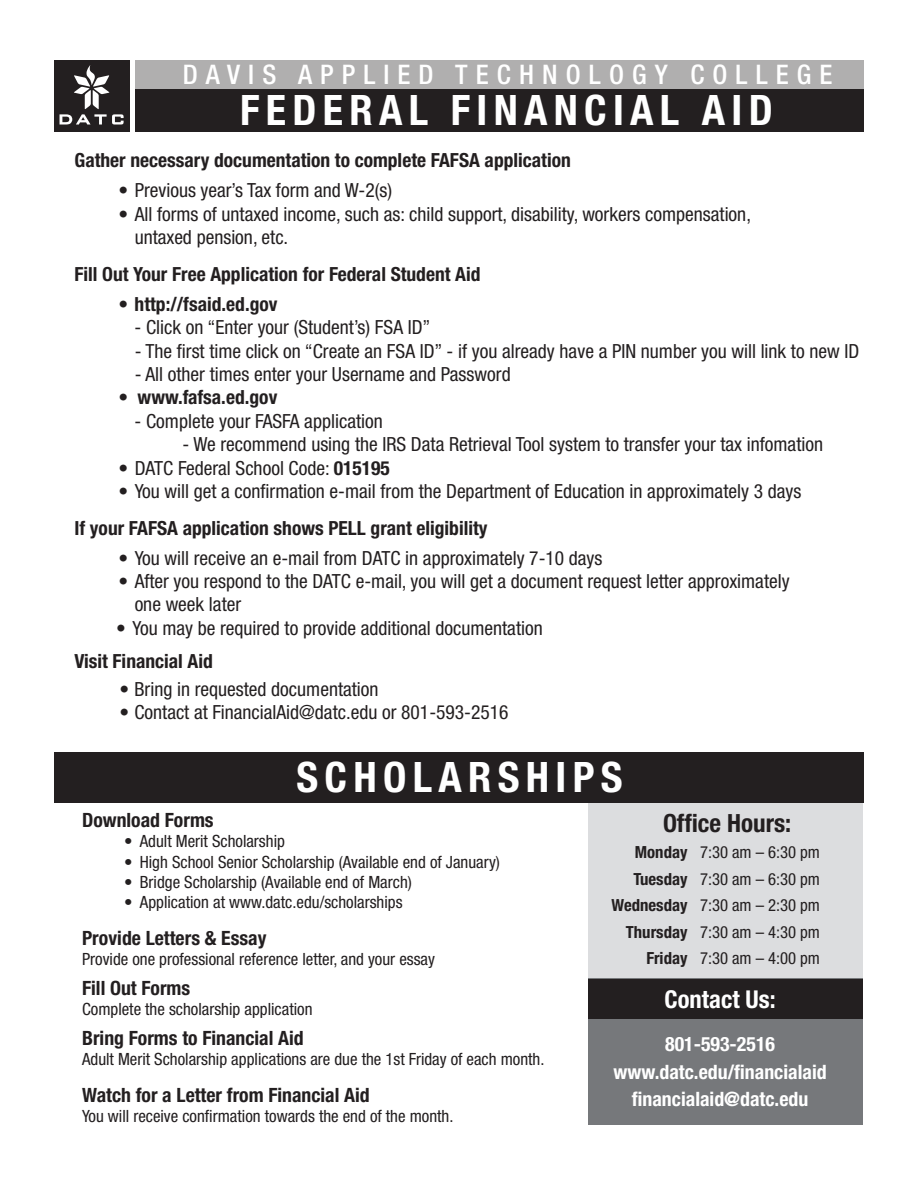
<style>
.page{position:relative;width:918px;height:1188px;background:#fff}
.page>*{position:absolute;margin:0;border:0;box-sizing:border-box;transform-origin:0 0}
.t1{font:700 condensed 42px "Helvetica Neue";letter-spacing:.15em;color:#fff}
.t2{font:500 condensed 27px "Helvetica Neue";letter-spacing:.3em;color:#fff}
.sub{font:700 condensed 25.05px "Helvetica Neue";color:#231f20}
.t3{font:700 condensed 24.6px "Helvetica Neue";color:#fff}
.sub-2{font:700 condensed 19.8px "Helvetica Neue";color:#fff}
.sub-3{font:700 condensed 19.65px "Helvetica Neue";color:#231f20}
.bullet{font:condensed 19.5px/23.4px "Helvetica Neue";color:#231f20}
.sub-4{font:700 condensed 19.5px "Helvetica Neue";color:#231f20}
.bullet-2{font:700 condensed 19.5px "Helvetica Neue";color:#231f20}
.bullet-3{font:condensed 16.95px "Helvetica Neue";color:#231f20}
.sub-5{font:condensed 16.95px "Helvetica Neue";color:#231f20}
.sub-6{font:condensed 16.8px "Helvetica Neue";color:#231f20}
.s1{font-weight:400}
.s2{font-weight:700}
</style>
<div class="page">
<div style="left:135px;top:60px;width:729px;height:52px;background:#b0afaf"></div>
<div style="left:589px;top:762px;width:274px;height:333px;background:#dcdddf"></div>
<div style="left:589px;top:979px;width:274px;height:146px;background:#76787b"></div>
<div style="left:135px;top:89px;width:729px;height:42px;background:#231f20"></div>
<div style="left:54px;top:752px;width:810px;height:51px;background:#231f20"></div>
<div style="left:589px;top:979px;width:274px;height:39px;background:#231f20"></div>
<div style="left:54px;top:60px;width:75px;height:71px;background:#231f20"></div>
<svg style="left:60px;top:65px;width:64px;height:60px"></svg>
<p class="t2" style="left:183px;top:58px;width:651px">DAVIS APPLIED TECHNOLOGY COLLEGE</p>
<p class="t1" style="left:240px;top:85px;width:534px">FEDERAL FINANCIAL AID</p>
<p class="sub-4" style="left:75px;top:149px;width:498px">Gather necessary documentation to complete FAFSA application</p>
<p class="bullet" style="left:119px;top:179px;width:275px">• Previous year’s Tax form and W-2(s)</p>
<p class="bullet" style="left:135px;top:202px;width:618px;text-indent:-16px">• All forms of untaxed income, such as: child support, disability, workers compensation, untaxed pension, etc.</p>
<p class="sub-4" style="left:75px;top:262px;width:408px">Fill Out Your Free Application for Federal Student Aid</p>
<p class="bullet-2" style="left:119px;top:292px;width:161px"><span class="s1">•</span> http://fsaid.ed.gov</p>
<p class="bullet" style="left:135px;top:315px;width:297px">- Click on “Enter your (Student’s) FSA ID”</p>
<p class="bullet" style="left:135px;top:339px;width:726px">- The first time click on “Create an FSA ID” - if you already have a PIN number you will link to new ID</p>
<p class="bullet" style="left:135px;top:362px;width:378px">- All other times enter your Username and Password</p>
<p class="bullet-2" style="left:119px;top:386px;width:160px"><span class="s1">•</span> www.fafsa.ed.gov</p>
<p class="bullet" style="left:135px;top:409px;width:250px">- Complete your FASFA application</p>
<p class="bullet" style="left:183px;top:432px;width:642px">- We recommend using the IRS Data Retrieval Tool system to transfer your tax infomation</p>
<p class="bullet" style="left:119px;top:456px;width:273px">• DATC Federal School Code: <span class="s2">015195</span></p>
<p class="bullet" style="left:119px;top:479px;width:684px">• You will get a confirmation e-mail from the Department of Education in approximately 3 days</p>
<p class="sub-4" style="left:75px;top:516px;width:414px">If your FAFSA application shows PELL grant eligibility</p>
<p class="bullet" style="left:119px;top:546px;width:485px">• You will receive an e-mail from DATC in approximately 7-10 days</p>
<p class="bullet" style="left:135px;top:569px;width:657px;text-indent:-16px">• After you respond to the DATC e-mail, you will get a document request letter approximately one week later</p>
<p class="bullet" style="left:116px;top:616px;width:428px">• You may be required to provide additional documentation</p>
<p class="sub-4" style="left:75px;top:649px;width:140px">Visit Financial Aid</p>
<p class="bullet" style="left:120px;top:677px;width:261px">• Bring in requested documentation</p>
<p class="bullet" style="left:120px;top:701px;width:391px">• Contact at FinancialAid@datc.edu or 801-593-2516</p>
<p class="t1" style="left:296px;top:752px;width:328px">SCHOLARSHIPS</p>
<p class="sub-3" style="left:82px;top:808px;width:133px">Download Forms</p>
<p class="bullet-3" style="left:124px;top:832px;width:162px">• Adult Merit Scholarship</p>
<p class="bullet-3" style="left:124px;top:852px;width:377px">• High School Senior Scholarship (Available end of January)</p>
<p class="bullet-3" style="left:124px;top:872px;width:289px">• Bridge Scholarship (Available end of March)</p>
<p class="bullet-3" style="left:124px;top:892px;width:280px">• Application at www.datc.edu/scholarships</p>
<p class="sub-3" style="left:82px;top:926px;width:186px">Provide Letters &amp; Essay</p>
<p class="sub-5" style="left:82px;top:949px;width:354px">Provide one professional reference letter, and your essay</p>
<p class="sub-3" style="left:82px;top:976px;width:110px">Fill Out Forms</p>
<p class="sub-5" style="left:82px;top:999px;width:232px">Complete the scholarship application</p>
<p class="sub-3" style="left:82px;top:1026px;width:223px">Bring Forms to Financial Aid</p>
<p class="bullet-3" style="left:82px;top:1050px;width:464px">Adult Merit Scholarship applications are due the 1st Friday of each month.</p>
<p class="sub-3" style="left:82px;top:1083px;width:289px">Watch for a Letter from Financial Aid</p>
<p class="bullet-3" style="left:82px;top:1106px;width:373px">You will receive confirmation towards the end of the month.</p>
<p class="sub" style="left:663px;top:808px;width:130px">Office Hours:</p>
<p class="sub-6" style="left:635px;top:843px;width:187px"><span class="s2">Monday</span> 7:30 am – 6:30 pm</p>
<p class="sub-6" style="left:633px;top:869px;width:188px"><span class="s2">Tuesday</span> 7:30 am – 6:30 pm</p>
<p class="sub-6" style="left:612px;top:896px;width:210px"><span class="s2">Wednesday</span> 7:30 am – 2:30 pm</p>
<p class="sub-6" style="left:626px;top:922px;width:196px"><span class="s2">Thursday</span> 7:30 am – 4:30 pm</p>
<p class="sub-6" style="left:646px;top:948px;width:175px"><span class="s2">Friday</span> 7:30 am – 4:00 pm</p>
<p class="t3" style="left:665px;top:985px;width:113px">Contact Us:</p>
<p class="sub-2" style="left:665px;top:1032px;width:111px">801-593-2516</p>
<p class="sub-2" style="left:614px;top:1060px;width:215px">www.datc.edu/financialaid</p>
<p class="sub-2" style="left:632px;top:1087px;width:178px">financialaid@datc.edu</p>
</div>
